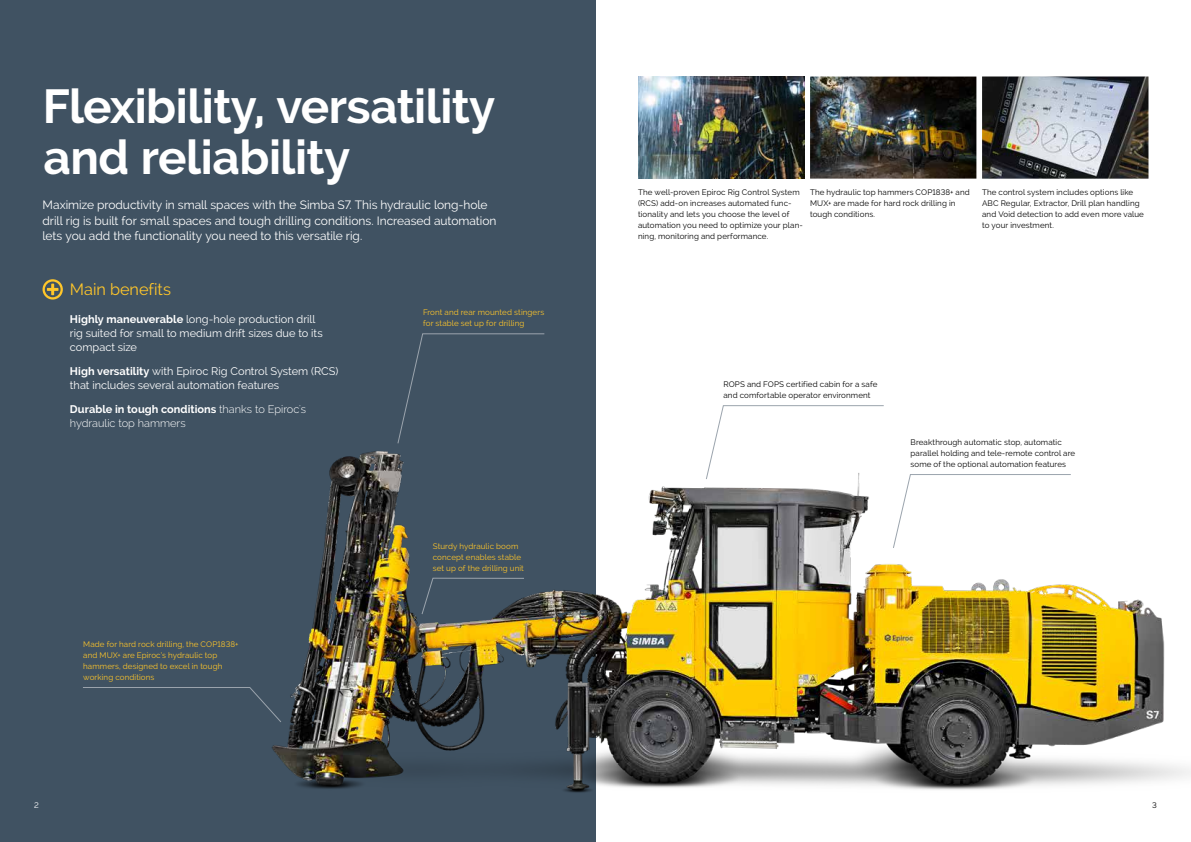
<style>
.page{position:relative;width:1191px;height:842px;background:#fff}
.page>*{position:absolute;margin:0;border:0;box-sizing:border-box;transform-origin:0 0}
.t1{font:700 47.5px/51px "Raleway";letter-spacing:-.01em;color:#fff}
.t2{font:16.3px "Raleway";letter-spacing:-.005em;color:#ffc62a}
.t3{font:12px/15.5px "Raleway";letter-spacing:-.005em;color:#fff}
.t4{font:11px/14px "Raleway";color:#fff}
.t5{font:300 11px/14px "Raleway";color:#fff}
.t6{font:8px/11px "Raleway";letter-spacing:.015em;color:#000}
.t7{font:8px/11px "Raleway";letter-spacing:.015em;color:#ffc62a}
.t8{font:8px "Raleway";color:#fff}
.s1{font-weight:700}
</style>
<div class="page">
<div style="left:0;top:0;width:595px;height:842px;background:#405262"></div>
<svg style="left:43px;top:279px;width:20px;height:21px"></svg>
<img style="left:271px;top:248px;width:920px;height:570px">
<svg style="left:705px;top:405px;width:179px;height:75px"></svg>
<svg style="left:892px;top:474px;width:179px;height:74px"></svg>
<svg style="left:421px;top:578px;width:103px;height:37px"></svg>
<svg style="left:397px;top:333px;width:148px;height:111px"></svg>
<svg style="left:83px;top:687px;width:199px;height:36px"></svg>
<img style="left:638px;top:77px;width:166px;height:102px">
<img style="left:810px;top:77px;width:166px;height:102px">
<img style="left:982px;top:77px;width:166px;height:102px">
<h1 class="t1" style="left:43px;top:81px;width:454px">Flexibility, versatility and reliability</h1>
<h3 class="t3" style="left:43px;top:197px;width:455px">Maximize productivity in small spaces with the Simba S7. This hydraulic long-hole drill rig is built for small spaces and tough drilling conditions. Increased automation lets you add the functionality you need to this versatile rig.</h3>
<h2 class="t2" style="left:70px;top:279px;width:103px">Main benefits</h2>
<h3 class="t4" style="left:70px;top:312px;width:254px"><span class="s1">Highly maneuverable</span> long-hole production drill rig suited for small to medium drift sizes due to its compact size</h3>
<h3 class="t4" style="left:70px;top:364px;width:270px"><span class="s1">High versatility</span> with Epiroc Rig Control System (RCS) that includes several automation features</h3>
<h3 class="t5" style="left:70px;top:402px;width:237px"><span class="s1">Durable in tough conditions</span> thanks to Epiroc's hydraulic top hammers</h3>
<p class="t7" style="left:423px;top:307px;width:123px">Front and rear mounted stingers for stable set up for drilling</p>
<p class="t7" style="left:83px;top:639px;width:157px">Made for hard rock drilling, the COP1838+ and MUX+ are Epiroc’s hydraulic top hammers, designed to excel in tough working conditions</p>
<p class="t7" style="left:433px;top:540px;width:93px">Sturdy hydraulic boom concept enables stable set up of the drilling unit</p>
<p class="t6" style="left:638px;top:186px;width:166px">The well-proven Epiroc Rig Control System (RCS) add-on increases automated func&shy;tionality and lets you choose the level of automation you need to optimize your plan&shy;ning, monitoring and performance.</p>
<p class="t6" style="left:810px;top:186px;width:161px">The hydraulic top hammers COP1838+ and<br>MUX+ are made for hard rock drilling in tough conditions.</p>
<p class="t6" style="left:982px;top:186px;width:163px">The control system includes options like ABC Regular, Extractor, Drill plan handling and Void detection to add even more value to your investment.</p>
<p class="t6" style="left:723px;top:379px;width:156px">ROPS and FOPS certified cabin for a safe and comfortable operator environment</p>
<p class="t6" style="left:910px;top:436px;width:166px">Breakthrough automatic stop, automatic parallel holding and tele-remote control are some of the optional automation features</p>
<p class="t8" style="left:34px;top:800px;width:6px">2</p>
<p class="t6" style="left:1152px;top:800px;width:6px">3</p>
</div>
